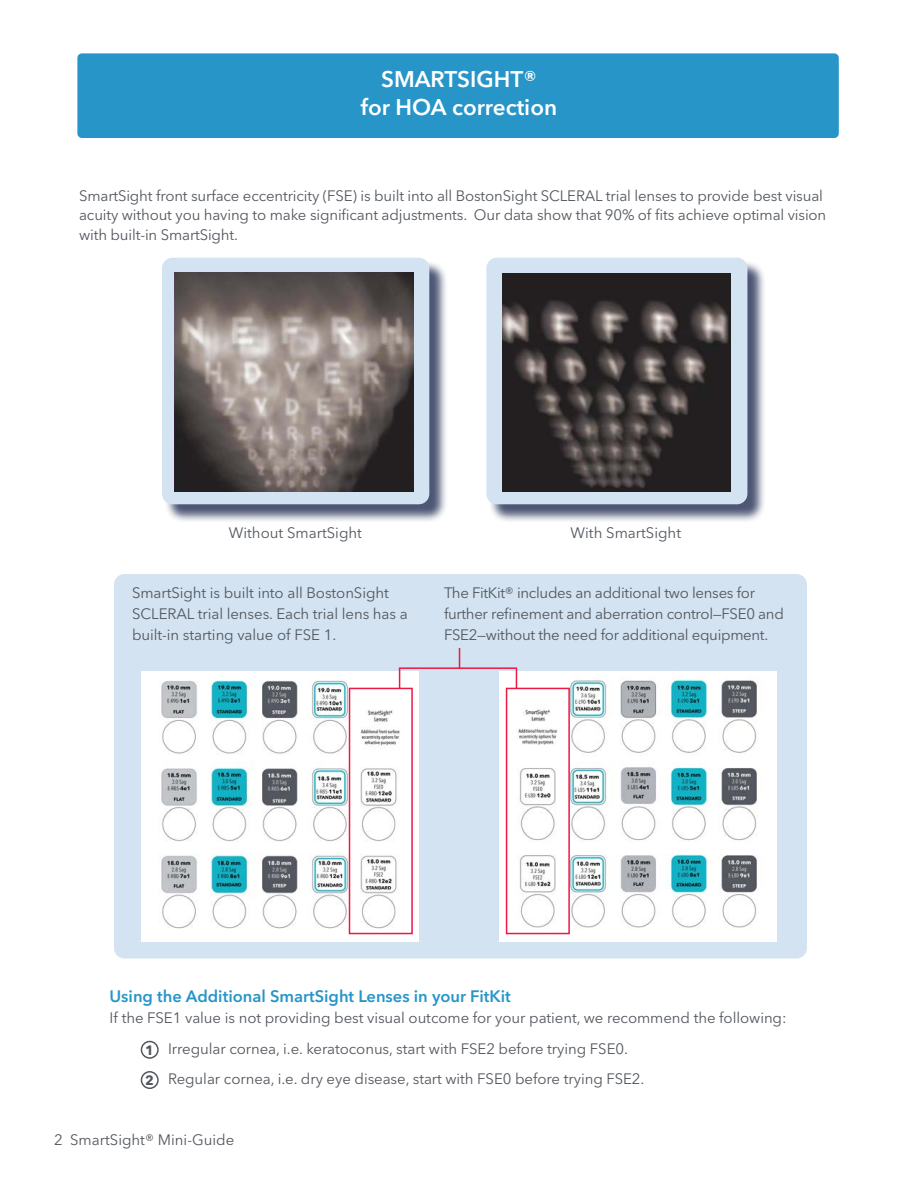
<style>
.page{position:relative;width:918px;height:1188px;background:#fff}
.page>*{position:absolute;margin:0;border:0;box-sizing:border-box;transform-origin:0 0}
.t1{font:600 22.5px/28.5px "Avenir Next LT Pro";color:#fff;text-align:center}
.t2{font:600 16.5px "Avenir Next LT Pro";color:#2795c8}
.t3{font:15px/21px "Avenir Next LT Pro";letter-spacing:-.01em;color:#53575e}
.t4{font:15px "Avenir Next LT Pro";color:#53585f}
.t5{font:700 13.5px "Avenir Next LT Pro";color:#53575e}
</style>
<div class="page">
<div style="left:114px;top:574px;width:693px;height:384px;background:#d3e3f1;border-radius:11px"></div>
<img style="left:499px;top:672px;width:278px;height:269px">
<img style="left:141px;top:671px;width:278px;height:270px">
<div style="left:77px;top:53px;width:762px;height:85px;background:#2795c8;border-radius:5px"></div>
<div style="left:141px;top:1041px;width:18px;height:18px;border:2px solid #53575e;border-radius:50%"></div>
<div style="left:141px;top:1071px;width:18px;height:18px;border:2px solid #53575e;border-radius:50%"></div>
<div style="left:349px;top:688px;width:64px;height:246px;border:2px solid #ed1844"></div>
<div style="left:506px;top:688px;width:64px;height:246px;border:2px solid #ed1844"></div>
<hr style="left:399px;top:667px;width:118px;height:2px;background:#ed1844">
<svg style="left:399px;top:669px;width:1px;height:19px"></svg>
<svg style="left:516px;top:669px;width:1px;height:19px"></svg>
<svg style="left:459px;top:648px;width:1px;height:19px"></svg>
<div style="left:489px;top:260px;width:277px;height:263px;background:#121e47;opacity:.75"></div>
<div style="left:486px;top:258px;width:261px;height:246px;background:#d3e3f1;border-radius:11px"></div>
<img style="left:503px;top:274px;width:228px;height:217px">
<div style="left:164px;top:260px;width:284px;height:263px;background:#121e47;opacity:.75"></div>
<div style="left:162px;top:258px;width:267px;height:246px;background:#d3e3f1;border-radius:11px"></div>
<img style="left:175px;top:272px;width:239px;height:220px">
<h1 class="t1" style="left:361px;top:66px;width:198px">SMARTSIGHT®<br>for HOA correction</h1>
<p class="t3" style="left:79px;top:187px;width:749px;line-height:19.5px">SmartSight front surface eccentricity (FSE) is built into all BostonSight SCLERAL trial lenses to provide best visual acuity without you having to make significant adjustments. Our data show that 90% of fits achieve optimal vision with built-in SmartSight.</p>
<p class="t4" style="left:229px;top:526px;width:135px">Without SmartSight</p>
<p class="t4" style="left:571px;top:526px;width:112px">With SmartSight</p>
<p class="t3" style="left:132px;top:584px;width:277px">SmartSight is built into all BostonSight<br>SCLERAL trial lenses. Each trial lens has a built-in starting value of FSE 1.</p>
<p class="t3" style="left:444px;top:584px;width:341px">The FitKit® includes an additional two lenses for further refinement and aberration control—FSE0 and<br>FSE2—without the need for additional equipment.</p>
<p class="t2" style="left:110px;top:989px;width:403px">Using the Additional SmartSight Lenses in your FitKit</p>
<p class="t3" style="left:168px;top:1004px;width:620px;line-height:30.3px;text-indent:-58px">If the FSE1 value is not providing best visual outcome for your patient, we recommend the following:<br>Irregular cornea, i.e. keratoconus, start with FSE2 before trying FSE0.<br>Regular cornea, i.e. dry eye disease, start with FSE0 before trying FSE2.</p>
<p class="t5" style="left:145px;top:1044px;width:10px">1</p>
<p class="t5" style="left:145px;top:1074px;width:10px">2</p>
<p class="t3" style="left:54px;top:1131px;width:182px">2 SmartSight® Mini-Guide</p>
</div>
